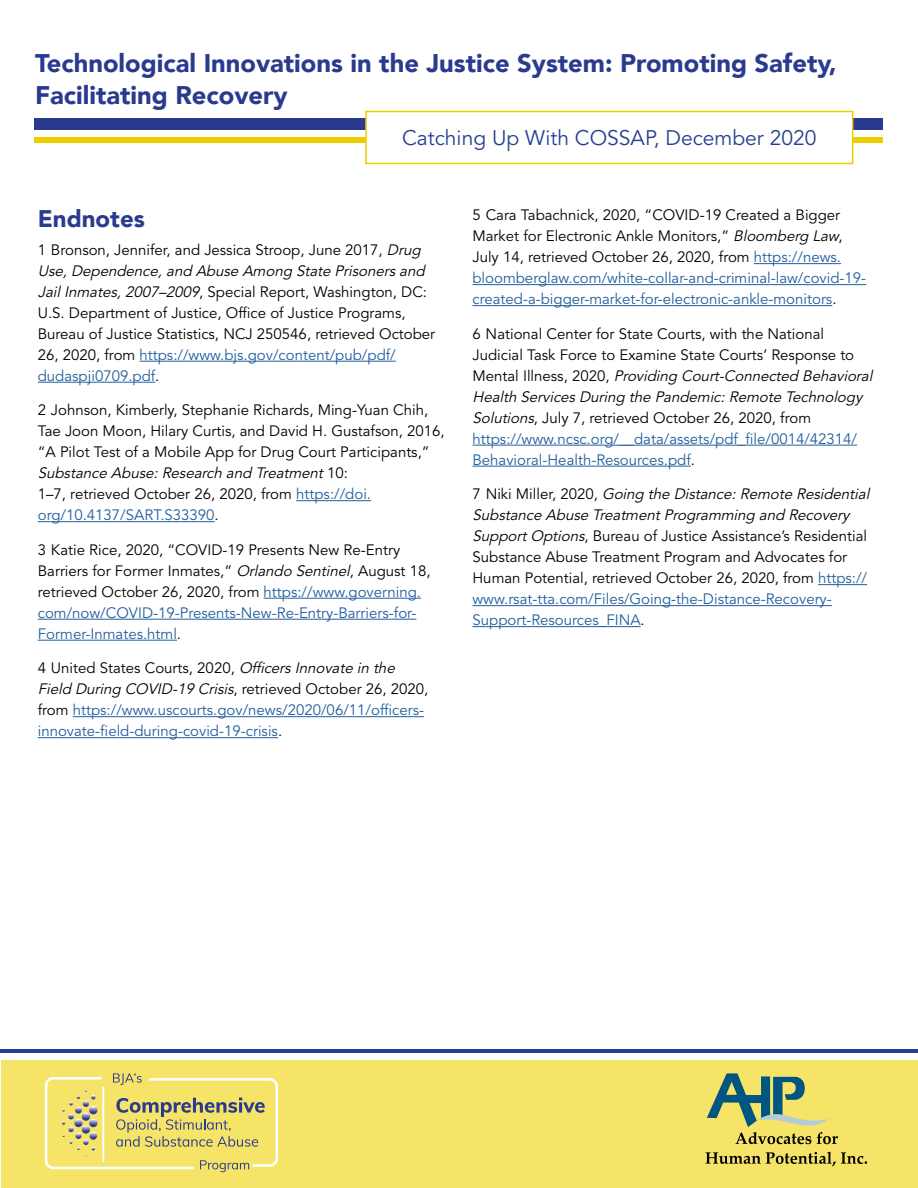
<style>
.page{position:relative;width:918px;height:1188px;background:#fff}
.page>*{position:absolute;margin:0;border:0;box-sizing:border-box;transform-origin:0 0}
.t1{font:900 25.5px/31.5px "Avenir LT";color:#2a3a8e}
.t2{font:900 24px "Avenir LT";color:#2a3a8e}
.t3{font:21px "Avenir LT Std";color:#25408f}
.t4{font:15px/21px "Avenir LT Std";color:#000}
.t5{font:15px/21px "Avenir LT Std";color:#215e9e}
.s1{font-style:italic}
.s2{color:#215e9e}
.s3{color:#000}
.s4{font-style:italic;color:#000}
</style>
<div class="page">
<hr style="left:140px;top:361px;width:256px;height:1px;background:#215e9e">
<hr style="left:38px;top:382px;width:117px;height:1px;background:#215e9e">
<hr style="left:296px;top:500px;width:75px;height:1px;background:#215e9e">
<hr style="left:38px;top:521px;width:177px;height:1px;background:#215e9e">
<hr style="left:264px;top:598px;width:157px;height:1px;background:#215e9e">
<hr style="left:38px;top:619px;width:378px;height:1px;background:#215e9e">
<hr style="left:38px;top:640px;width:139px;height:1px;background:#215e9e">
<hr style="left:73px;top:716px;width:351px;height:1px;background:#215e9e">
<hr style="left:38px;top:737px;width:240px;height:1px;background:#215e9e">
<div style="left:1px;top:1061px;width:917px;height:127px;background:#f6e469"></div>
<svg style="left:44px;top:1073px;width:234px;height:99px"></svg>
<hr style="left:0;top:1049px;width:918px;height:4px;background:#2a3a8e">
<svg style="left:707px;top:1073px;width:131px;height:71px"></svg>
<svg style="left:706px;top:1152px;width:161px;height:14px"></svg>
<hr style="left:754px;top:263px;width:87px;height:1px;background:#215e9e">
<hr style="left:472px;top:284px;width:394px;height:1px;background:#215e9e">
<hr style="left:472px;top:305px;width:360px;height:1px;background:#215e9e">
<hr style="left:472px;top:445px;width:385px;height:1px;background:#215e9e">
<hr style="left:472px;top:466px;width:219px;height:1px;background:#215e9e">
<hr style="left:818px;top:584px;width:49px;height:1px;background:#215e9e">
<hr style="left:472px;top:605px;width:360px;height:1px;background:#215e9e">
<hr style="left:472px;top:626px;width:169px;height:1px;background:#215e9e">
<div style="left:34px;top:118px;width:849px;height:12px;background:#2a3a8e"></div>
<div style="left:34px;top:138px;width:849px;height:5px;background:#edcd00"></div>
<div style="left:365px;top:111px;width:488px;height:53px;background:#fff;border:2px solid #edcd00"></div>
<h1 class="t1" style="left:35px;top:47px;width:803px">Technological Innovations in the Justice System: Promoting Safety,<br>Facilitating Recovery</h1>
<h3 class="t3" style="left:402px;top:126px;width:416px">Catching Up With COSSAP, December 2020</h3>
<h2 class="t2" style="left:38px;top:204px;width:109px">Endnotes</h2>
<p class="t4" style="left:38px;top:239px;width:399px">1 Bronson, Jennifer, and Jessica Stroop, June 2017, <span class="s1">Drug Use,Dependence,and Abuse Among State Prisonersand JailInmates,2007–2009</span>, Special Report, Washington, DC:<br>U.S. Department of Justice, Office of Justice Programs, Bureau of Justice Statistics, NCJ 250546, retrieved October 26, 2020, from <span class="s2">https://www.bjs.gov/content/pub/pdf/ dudaspji0709.pdf</span>.</p>
<p class="t4" style="left:38px;top:400px;width:408px">2 Johnson, Kimberly, Stephanie Richards, Ming-Yuan Chih, Tae Joon Moon, Hilary Curtis, and David H. Gustafson, 2016, “A Pilot Test of a Mobile App for Drug Court Participants,” <span class="s1">Substance Abuse:Research and Treatment</span>1 0 :<br>1–7, retrieved October 26, 2020, from <span class="s2">https://doi. org/10.4137/SART.S33390</span>.</p>
<p class="t4" style="left:38px;top:539px;width:394px">3 Katie Rice, 2020, “COVID-19 Presents New Re-Entry Barriers for Former Inmates,” <span class="s1">Orlando Sentinel</span>, August 18, retrieved October 26, 2020, from <span class="s2">https://www.governing. com/now/COVID-19-Presents-New-Re-Entry-Barriers-for-Former-Inmates.html</span>.</p>
<p class="t5" style="left:38px;top:658px;width:392px"><span class="s3">4 United States Courts, 2020,</span> <span class="s4">OfficersInnovate in the Field During COVID-19 Crisis</span><span class="s3">, ret ri eve d O cto b e r 2 6 , 2 0 2 0 , from</span> https://www.uscourts.gov/news/2020/06/11/officers&shy;innovate-field-during-covid-19-crisis<span class="s3">.</span></p>
<p class="t5" style="left:472px;top:205px;width:395px"><span class="s3">5 Cara Tabachnick, 2020, “COVID-19 Created a Bigger Market for Electronic Ankle Monitors,”</span> <span class="s4">Bloomberg Law</span><span class="s3">, July 14, retrieved October 26, 2020, from</span> https://news. bloomberglaw.com/white-collar-and-criminal-law/covid-19- created-a-bigger-market-for-electronic-ankle-monitors<span class="s3">.</span></p>
<p class="t4" style="left:472px;top:323px;width:405px">6 National Center for State Courts, with the National Judicial Task Force to Examine State Courts’ Response to<br>M e n t a l I l l n e s s , 2 0 2 0 , <span class="s1">Providing Court-Connected Behavioral Health ServicesDuring the Pandemic:Remote Technology Solutions</span>, July 7, retrieved October 26, 2020, from <span class="s2">https://www.ncsc.org/__data/assets/pdf_file/0014/42314/ Behavioral-Health-Resources.pdf</span>.</p>
<p class="t4" style="left:472px;top:484px;width:402px">7 N i k i M i l l e r, 2 0 2 0 , <span class="s1">Going the Distance:Remote Residential Substance Abuse TreatmentProgramming and Recovery SupportOptions</span>, Bureau of Justice Assistance’s Residential Substance Abuse Treatment Program and Advocates for Human Potential, retrieved October 26, 2020, from <span class="s2">https:// www.rsat-tta.com/Files/Going-the-Distance-Recovery-Support-Resources_FINA</span>.</p>
</div>
